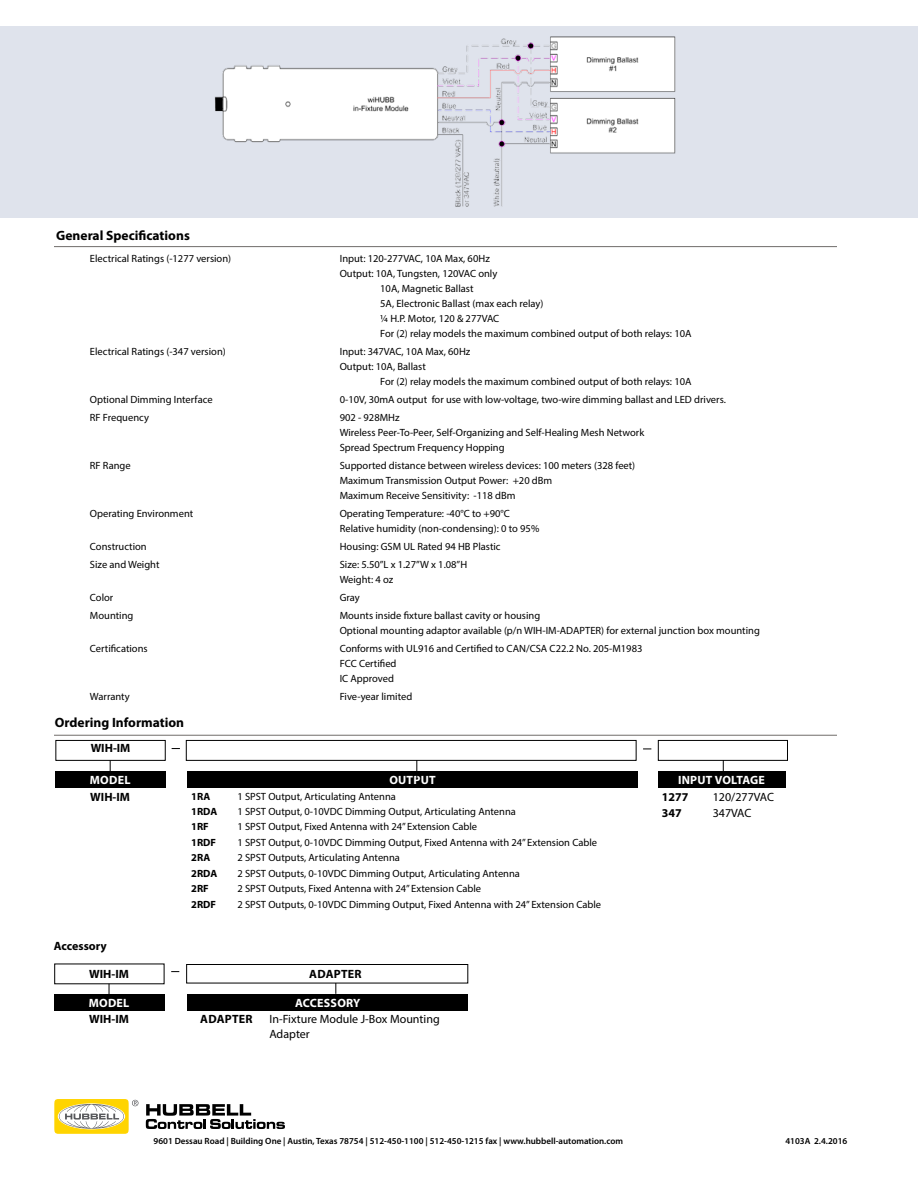
<style>
.page{position:relative;width:918px;height:1188px;background:#fff}
.page>*{position:absolute;margin:0;border:0;box-sizing:border-box;transform-origin:0 0}
.t1{font:700 13.5px "Myriad Pro";color:#000}
.Ordering_Code{font:12px/14.4px "Myriad Pro";color:#000}
.Ordering_Subhead{font:700 12px "Myriad Pro";letter-spacing:.02em;color:#fff}
.Ordering_Code-2{font:700 12px "Myriad Pro";color:#000}
.Ordering_Code-3{font:700 12px "Myriad Pro";letter-spacing:.02em;color:#000}
.Ordering_Header{font:700 12px "Myriad Pro";color:#000}
.rulers_off{font:10.5px "Myriad Pro";color:#000}
.Ordering_Code-4{font:10.5px "Myriad Pro";color:#000}
.Ordering_Code-5{font:700 10.5px "Myriad Pro";color:#000}
.t2{font:600 9px "Myriad Pro";color:#000}
</style>
<div class="page">
<div style="left:0;top:26px;width:918px;height:191px;background:#dfe3ec"></div>
<div style="left:187px;top:771px;width:451px;height:17px;background:#000"></div>
<div style="left:658px;top:771px;width:127px;height:17px;background:#000"></div>
<div style="left:55px;top:740px;width:111px;height:21px;border:1px solid #000"></div>
<div style="left:55px;top:771px;width:110px;height:17px;background:#000"></div>
<div style="left:186px;top:740px;width:451px;height:21px;border:1px solid #000"></div>
<div style="left:658px;top:740px;width:130px;height:21px;border:1px solid #000"></div>
<div style="left:187px;top:994px;width:281px;height:16px;background:#000"></div>
<div style="left:186px;top:964px;width:282px;height:19px;border:1px solid #000"></div>
<hr style="left:54px;top:735px;width:783px;height:1px;background:#706c6a">
<div style="left:54px;top:994px;width:110px;height:16px;background:#000"></div>
<hr style="left:54px;top:246px;width:783px;height:1px;background:#706c6a">
<img style="left:214px;top:36px;width:462px;height:171px">
<svg style="left:146px;top:1104px;width:139px;height:25px"></svg>
<svg style="left:54px;top:1099px;width:84px;height:35px"></svg>
<p class="t1" style="left:56px;top:227px;width:135px">General Specifications</p>
<p class="rulers_off" style="left:90px;top:252px;width:143px">Electrical Ratings (-1277 version)</p>
<p class="rulers_off" style="left:340px;top:252px;width:152px">Input: 120-277VAC, 10A Max, 60Hz</p>
<p class="rulers_off" style="left:340px;top:267px;width:159px">Output: 10A, Tungsten, 120VAC only</p>
<p class="rulers_off" style="left:380px;top:282px;width:95px">10A, Magnetic Ballast</p>
<p class="rulers_off" style="left:380px;top:297px;width:165px">5A, Electronic Ballast (max each relay)</p>
<p class="rulers_off" style="left:380px;top:312px;width:121px">¼ H.P. Motor, 120 &amp; 277VAC</p>
<p class="rulers_off" style="left:380px;top:327px;width:313px">For (2) relay models the maximum combined output of both relays: 10A</p>
<p class="rulers_off" style="left:90px;top:345px;width:137px">Electrical Ratings (-347 version)</p>
<p class="rulers_off" style="left:340px;top:345px;width:132px">Input: 347VAC, 10A Max, 60Hz</p>
<p class="rulers_off" style="left:340px;top:360px;width:88px">Output: 10A, Ballast</p>
<p class="rulers_off" style="left:380px;top:375px;width:313px">For (2) relay models the maximum combined output of both relays: 10A</p>
<p class="rulers_off" style="left:90px;top:393px;width:124px">Optional Dimming Interface</p>
<p class="rulers_off" style="left:340px;top:393px;width:388px">0-10V, 30mA output for use with low-voltage, two-wire dimming ballast and LED drivers.</p>
<p class="rulers_off" style="left:90px;top:411px;width:61px">RF Frequency</p>
<p class="rulers_off" style="left:340px;top:411px;width:61px">902 - 928MHz</p>
<p class="rulers_off" style="left:340px;top:426px;width:306px">Wireless Peer-To-Peer, Self-Organizing and Self-Healing Mesh Network</p>
<p class="rulers_off" style="left:340px;top:441px;width:166px">Spread Spectrum Frequency Hopping</p>
<p class="rulers_off" style="left:90px;top:459px;width:42px">RF Range</p>
<p class="rulers_off" style="left:340px;top:459px;width:297px">Supported distance between wireless devices: 100 meters (328 feet)</p>
<p class="rulers_off" style="left:340px;top:474px;width:214px">Maximum Transmission Output Power: +20 dBm</p>
<p class="rulers_off" style="left:340px;top:489px;width:177px">Maximum Receive Sensitivity: -118 dBm</p>
<p class="rulers_off" style="left:90px;top:507px;width:105px">Operating Environment</p>
<p class="rulers_off" style="left:340px;top:507px;width:172px">Operating Temperature: -40°C to +90°C</p>
<p class="rulers_off" style="left:340px;top:522px;width:201px">Relative humidity (non-condensing): 0 to 95%</p>
<p class="rulers_off" style="left:90px;top:540px;width:58px">Construction</p>
<p class="rulers_off" style="left:340px;top:540px;width:162px">Housing: GSM UL Rated 94 HB Plastic</p>
<p class="rulers_off" style="left:90px;top:558px;width:71px">Size and Weight</p>
<p class="rulers_off" style="left:340px;top:558px;width:129px">Size: 5.50”L x 1.27”W x 1.08”H</p>
<p class="rulers_off" style="left:340px;top:573px;width:55px">Weight: 4 oz</p>
<p class="rulers_off" style="left:90px;top:591px;width:25px">Color</p>
<p class="rulers_off" style="left:340px;top:591px;width:22px">Gray</p>
<p class="rulers_off" style="left:90px;top:609px;width:45px">Mounting</p>
<p class="rulers_off" style="left:340px;top:609px;width:202px">Mounts inside fixture ballast cavity or housing</p>
<p class="rulers_off" style="left:340px;top:624px;width:422px">Optional mounting adaptor available (p/n WIH-IM-ADAPTER) for external junction box mounting</p>
<p class="rulers_off" style="left:90px;top:642px;width:59px">Certifications</p>
<p class="rulers_off" style="left:340px;top:642px;width:304px">Conforms with UL916 and Certified to CAN/CSA C22.2 No. 205-M1983</p>
<p class="rulers_off" style="left:340px;top:657px;width:58px">FCC Certified</p>
<p class="rulers_off" style="left:340px;top:672px;width:56px">IC Approved</p>
<p class="rulers_off" style="left:90px;top:690px;width:41px">Warranty</p>
<p class="rulers_off" style="left:340px;top:690px;width:74px">Five-year limited</p>
<p class="t1" style="left:55px;top:714px;width:131px">Ordering Information</p>
<p class="Ordering_Code-2" style="left:91px;top:741px;width:41px">WIH-IM</p>
<p class="Ordering_Subhead" style="left:90px;top:772px;width:42px">MODEL</p>
<p class="Ordering_Code-2" style="left:90px;top:789px;width:41px">WIH-IM</p>
<p class="Ordering_Header" style="left:54px;top:938px;width:54px">Accessory</p>
<p class="Ordering_Subhead" style="left:389px;top:772px;width:48px">OUTPUT</p>
<p class="Ordering_Code-5" style="left:191px;top:789px;width:21px">1RA</p>
<p class="Ordering_Code-4" style="left:237px;top:790px;width:160px">1 SPST Output, Articulating Antenna</p>
<p class="Ordering_Code-5" style="left:191px;top:805px;width:28px">1RDA</p>
<p class="Ordering_Code-4" style="left:237px;top:805px;width:280px">1 SPST Output, 0-10VDC Dimming Output, Articulating Antenna</p>
<p class="Ordering_Code-5" style="left:191px;top:820px;width:19px">1RF</p>
<p class="Ordering_Code-4" style="left:237px;top:820px;width:241px">1 SPST Output, Fixed Antenna with 24” Extension Cable</p>
<p class="Ordering_Code-5" style="left:191px;top:835px;width:26px">1RDF</p>
<p class="Ordering_Code-4" style="left:237px;top:836px;width:361px">1 SPST Output, 0-10VDC Dimming Output, Fixed Antenna with 24” Extension Cable</p>
<p class="Ordering_Code-5" style="left:191px;top:851px;width:21px">2RA</p>
<p class="Ordering_Code-4" style="left:237px;top:851px;width:164px">2 SPST Outputs, Articulating Antenna</p>
<p class="Ordering_Code-5" style="left:191px;top:866px;width:28px">2RDA</p>
<p class="Ordering_Code-4" style="left:237px;top:867px;width:284px">2 SPST Outputs, 0-10VDC Dimming Output, Articulating Antenna</p>
<p class="Ordering_Code-5" style="left:191px;top:882px;width:19px">2RF</p>
<p class="rulers_off" style="left:237px;top:882px;width:245px">2 SPST Outputs, Fixed Antenna with 24” Extension Cable</p>
<p class="Ordering_Code-5" style="left:191px;top:897px;width:26px">2RDF</p>
<p class="rulers_off" style="left:237px;top:898px;width:365px">2 SPST Outputs, 0-10VDC Dimming Output, Fixed Antenna with 24” Extension Cable</p>
<p class="Ordering_Code-2" style="left:89px;top:966px;width:41px">WIH-IM</p>
<p class="Ordering_Code-3" style="left:309px;top:966px;width:54px">ADAPTER</p>
<p class="Ordering_Subhead" style="left:89px;top:995px;width:42px">MODEL</p>
<p class="Ordering_Code-2" style="left:89px;top:1011px;width:41px">WIH-IM</p>
<p class="Ordering_Subhead" style="left:295px;top:995px;width:67px">ACCESSORY</p>
<p class="Ordering_Code-3" style="left:200px;top:1011px;width:54px">ADAPTER</p>
<p class="Ordering_Code" style="left:269px;top:1012px;width:172px">In-Fixture Module J-Box Mounting<br>Adapter</p>
<p class="Ordering_Subhead" style="left:678px;top:772px;width:88px">INPUT VOLTAGE</p>
<p class="Ordering_Code-2" style="left:662px;top:789px;width:28px">1277</p>
<p class="Ordering_Code" style="left:713px;top:789px;width:63px">120/277VAC</p>
<p class="Ordering_Code-2" style="left:662px;top:805px;width:21px">347</p>
<p class="Ordering_Code" style="left:713px;top:806px;width:40px">347VAC</p>
<p class="t2" style="left:154px;top:1135px;width:471px">9601 Dessau Road | Building One | Austin, Texas 78754 | 512-450-1100 | 512-450-1215 fax | www.hubbell-automation.com</p>
<p class="t2" style="left:785px;top:1135px;width:63px">4103A 2.4.2016</p>
</div>
